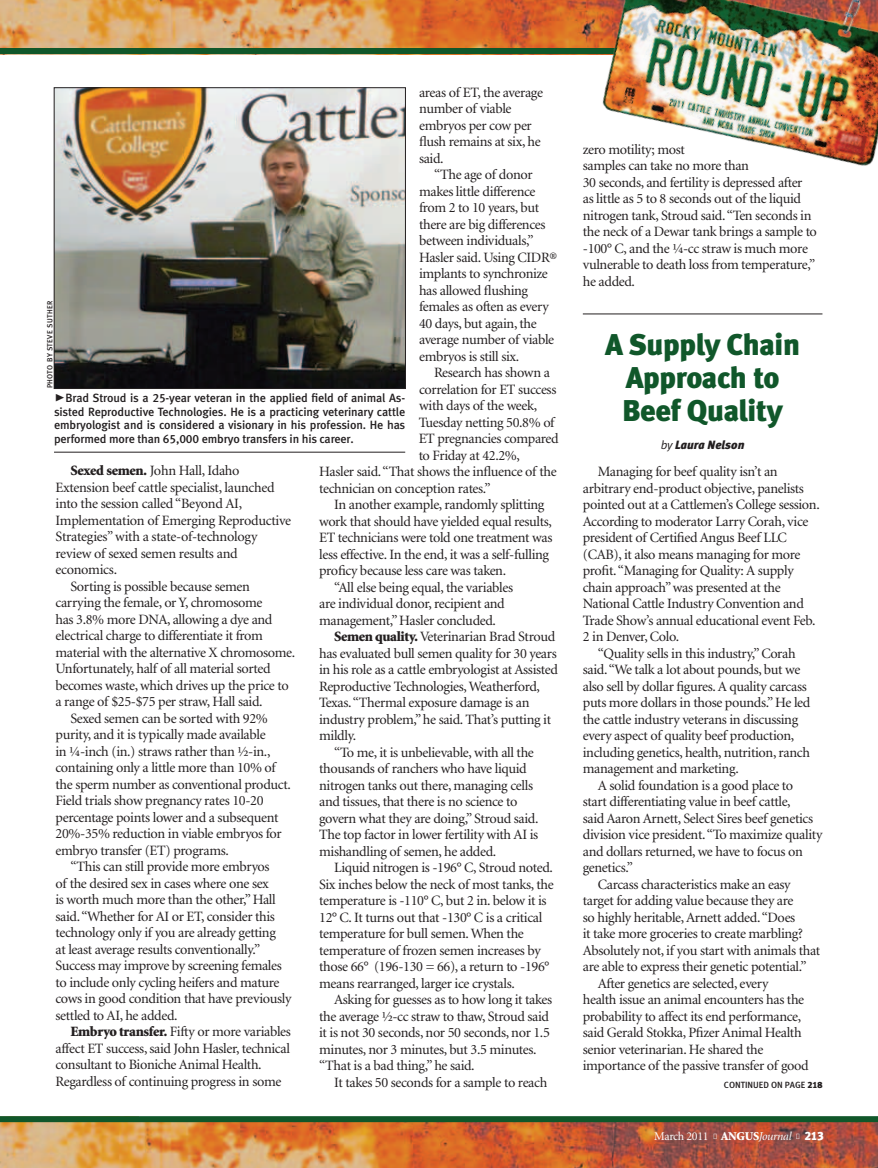
<style>
.page{position:relative;width:878px;height:1168px;background:#fff}
.page>*{position:absolute;margin:0;border:0;box-sizing:border-box;transform-origin:0 0}
.headline{font:30px/33px "Meta Black LF";letter-spacing:-.01em;color:#10572a;text-align:center}
.body_text{font:14.25px/16.5px "Minion";letter-spacing:-.025em;color:#231f20}
.cutlines{font:12px/13.5px "Meta Medium LF";letter-spacing:-.01em;color:#231f20;text-align:justify}
.t1{font:12px "Minion";letter-spacing:-.025em;color:#fff}
.byline{font:italic 12px "Meta Black LF";color:#231f20}
.t2{font:9px "Meta Medium LF";color:#231f20}
.photo_credit{font:7.5px "Meta Medium LF";letter-spacing:.05em;color:#231f20}
.s1{font-weight:900}
.s2{font-family:"Meta Black Caps Expert";font-size:21px}
.s3{font-family:"Meta Normal LF"}
.s4{font-family:"Meta Black LF"}
.s5{font-style:italic}
</style>
<div class="page">
<hr style="left:582px;top:314px;width:240px;height:1px;background:#231f20">
<img style="left:0;top:1122px;width:878px;height:46px">
<img style="left:0;top:0;width:548px;height:48px">
<div style="left:0;top:48px;width:878px;height:6px;background:#10572a"></div>
<div style="left:0;top:1116px;width:878px;height:6px;background:#10572a"></div>
<img style="left:548px;top:0;width:330px;height:166px">
<img style="left:56px;top:90px;width:347px;height:297px">
<div style="left:54px;top:88px;width:351px;height:301px;border:1px solid #231f20"></div>
<hr style="left:54px;top:452px;width:351px;height:1px;background:#231f20">
<p class="body_text" style="left:419px;top:84px;width:125px">areas of ET, the average number of viable embryos per cow per flush remains at six, he said.</p>
<p class="body_text" style="left:419px;top:167px;width:140px;text-indent:15px">“The age of donor makes little difference from 2 to 10 years, but there are big differences between individuals,”<br>Hasler said. Using CIDR® implants to synchronize has allowed flushing females as often as every<br>40 days, but again, the average number of viable embryos is still six.</p>
<p class="body_text" style="left:434px;top:365px;width:117px">Research has shown a</p>
<p class="body_text" style="left:419px;top:381px;width:139px">correlation for ET success</p>
<p class="body_text" style="left:419px;top:398px;width:120px">with days of the week,</p>
<p class="body_text" style="left:418px;top:414px;width:137px">Tuesday netting 50.8% of</p>
<p class="body_text" style="left:418px;top:431px;width:141px">ET pregnancies compared</p>
<p class="body_text" style="left:418px;top:447px;width:103px">to Friday at 42.2%,</p>
<p class="body_text" style="left:319px;top:464px;width:239px">Hasler said. “That shows the influence of the</p>
<p class="body_text" style="left:319px;top:480px;width:173px">technician on conception rates.”</p>
<p class="body_text" style="left:319px;top:497px;width:235px;text-indent:15px">In another example, randomly splitting work that should have yielded equal results, ET technicians were told one treatment was less effective. In the end, it was a self-fulling proficy because less care was taken.</p>
<p class="body_text" style="left:319px;top:579px;width:195px;text-indent:15px">“All else being equal, the variables are individual donor, recipient and management,” Hasler concluded.</p>
<p class="body_text" style="left:319px;top:629px;width:240px;text-indent:15px"><span class="s1">Semen quality.</span> Veterinarian Brad Stroud has evaluated bull semen quality for 30 years in his role as a cattle embryologist at Assisted Reproductive Technologies, Weatherford, Texas. “Thermal exposure damage is an industry problem,” he said. That’s putting it mildly.</p>
<p class="body_text" style="left:319px;top:744px;width:221px;text-indent:15px">“To me, it is unbelievable, with all the thousands of ranchers who have liquid nitrogen tanks out there, managing cells and tissues, that there is no science to govern what they are doing,” Stroud said.<br>The top factor in lower fertility with AI is mishandling of semen, he added.</p>
<p class="body_text" style="left:319px;top:860px;width:236px;text-indent:15px">Liquid nitrogen is -196° C, Stroud noted.<br>Six inches below the neck of most tanks, the temperature is -110° C, but 2 in. below it is 12° C. It turns out that -130° C is a critical temperature for bull semen. When the temperature of frozen semen increases by those 66° (196-130 = 66), a return to -196° means rearranged, larger ice crystals.</p>
<p class="body_text" style="left:319px;top:992px;width:234px;text-indent:15px">Asking for guesses as to how long it takes the average ½-cc straw to thaw, Stroud said it is not 30 seconds, nor 50 seconds, nor 1.5 minutes, nor 3 minutes, but 3.5 minutes. “That is a bad thing,” he said.</p>
<p class="body_text" style="left:334px;top:1074px;width:214px">It takes 50 seconds for a sample to reach</p>
<p class="photo_credit" style="left:45px;top:388px;width:89px;rotate:-90deg">PHOTO BY STEVE SUTHER</p>
<p class="cutlines" style="left:54px;top:391px;width:353px"><span class="s2">@</span>Brad Stroud is a 25-year veteran in the applied field of animal As&shy;sisted Reproductive Technologies. He is a practicing veterinary cattle embryologist and is considered a visionary in his profession. He has performed more than 65,000 embryo transfers in his career.</p>
<p class="body_text" style="left:56px;top:463px;width:237px;text-indent:15px"><span class="s1">Sexed semen.</span> John Hall, Idaho Extension beef cattle specialist, launched into the session called “Beyond AI, Implementation of Emerging Reproductive Strategies” with a state-of-technology review of sexed semen results and economics.</p>
<p class="body_text" style="left:56px;top:578px;width:241px;text-indent:15px">Sorting is possible because semen carrying the female, or Y, chromosome<br>has 3.8% more DNA, allowing a dye and electrical charge to differentiate it from material with the alternative X chromosome.<br>Unfortunately, half of all material sorted becomes waste, which drives up the price to a range of $25-$75 per straw, Hall said.</p>
<p class="body_text" style="left:56px;top:710px;width:237px;text-indent:15px">Sexed semen can be sorted with 92% purity, and it is typically made available<br>in ¼-inch (in.) straws rather than ½-in., containing only a little more than 10% of the sperm number as conventional product.<br>Field trials show pregnancy rates 10-20 percentage points lower and a subsequent 20%-35% reduction in viable embryos for embryo transfer (ET) programs.</p>
<p class="body_text" style="left:56px;top:859px;width:237px;text-indent:15px">“This can still provide more embryos<br>of the desired sex in cases where one sex<br>is worth much more than the other,” Hall said. “Whether for AI or ET, consider this technology only if you are already getting<br>at least average results conventionally.” Success may improve by screening females to include only cycling heifers and mature cows in good condition that have previously settled to AI, he added.</p>
<p class="body_text" style="left:56px;top:1024px;width:237px;text-indent:15px"><span class="s1">Embryo transfer.</span> Fifty or more variables affect ET success, said John Hasler, technical consultant to Bioniche Animal Health.<br>Regardless of continuing progress in some</p>
<p class="body_text" style="left:582px;top:141px;width:236px">zero motility; most<br>samples can take no more than<br>30 seconds, and fertility is depressed after<br>as little as 5 to 8 seconds out of the liquid nitrogen tank, Stroud said. “Ten seconds in the neck of a Dewar tank brings a sample to -100° C, and the ¼-cc straw is much more vulnerable to death loss from temperature,” he added.</p>
<p class="headline" style="left:605px;top:327px;width:196px">A Supply Chain<br>Approach to<br>Beef Quality</p>
<p class="byline" style="left:660px;top:438px;width:85px"><span class="s3">by</span> Laura Nelson</p>
<p class="body_text" style="left:582px;top:464px;width:238px;text-indent:15px">Managing for beef quality isn’t an arbitrary end-product objective, panelists pointed out at a Cattlemen’s College session.<br>According to moderator Larry Corah, vice president of Certified Angus Beef LLC (CAB), it also means managing for more profit. “Managing for Quality: A supply chain approach” was presented at the National Cattle Industry Convention and Trade Show’s annual educational event Feb.<br>2 in Denver, Colo.</p>
<p class="body_text" style="left:582px;top:645px;width:229px;text-indent:15px">“Quality sells in this industry,” Corah said. “We talk a lot about pounds, but we also sell by dollar figures. A quality carcass puts more dollars in those pounds.” He led the cattle industry veterans in discussing every aspect of quality beef production, including genetics, health, nutrition, ranch management and marketing.</p>
<p class="body_text" style="left:582px;top:777px;width:241px;text-indent:15px">A solid foundation is a good place to<br>start differentiating value in beef cattle,<br>said Aaron Arnett, Select Sires beef genetics division vice president. “To maximize quality and dollars returned, we have to focus on genetics.”</p>
<p class="body_text" style="left:582px;top:876px;width:239px;text-indent:15px">Carcass characteristics make an easy target for adding value because they are<br>so highly heritable, Arnett added. “Does<br>it take more groceries to create marbling?<br>Absolutely not, if you start with animals that are able to express their genetic potential.”</p>
<p class="body_text" style="left:582px;top:975px;width:227px;text-indent:15px">After genetics are selected, every<br>health issue an animal encounters has the probability to affect its end performance, said Gerald Stokka, Pfizer Animal Health senior veterinarian. He shared the importance of the passive transfer of good</p>
<p class="t2" style="left:724px;top:1080px;width:100px">CONTINUED ON PAGE <span class="s4">218</span></p>
<p class="t1" style="left:654px;top:1130px;width:171px">March 2011 ■ <span class="s1">ANGUS</span><span class="s5">Journal</span> ■ <span class="s4">213</span></p>
</div>
